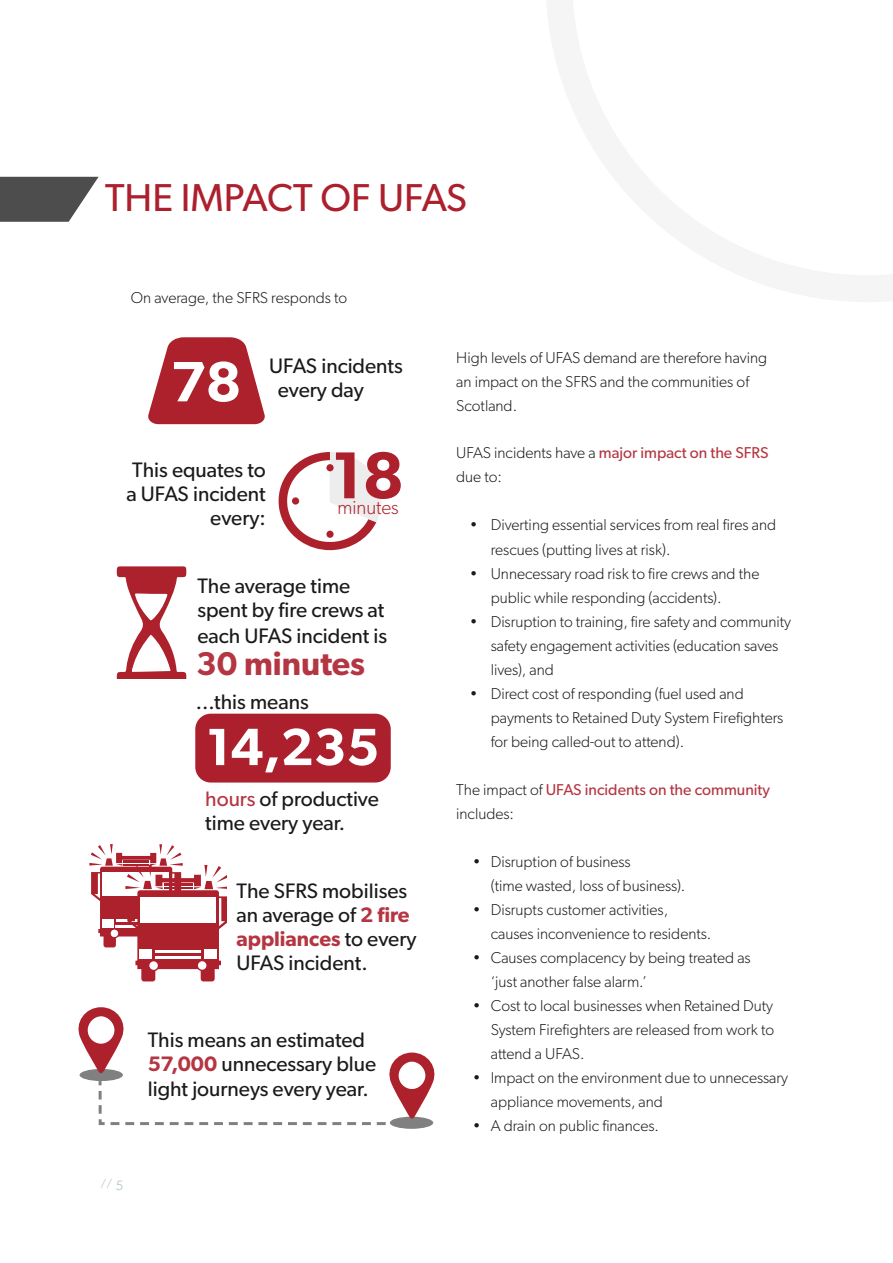
<style>
.page{position:relative;width:893px;height:1263px;background:#fff}
.page>*{position:absolute;margin:0;border:0;box-sizing:border-box;transform-origin:0 0}
.t1{font:600 66.45px "Gibson";color:#ad212d}
.t2{font:600 57px "Gibson";color:#fff}
.t3{font:600 52.5px "Gibson";color:#fff}
.t4{font:39px "Gibson";color:#ac202d}
.t5{font:600 33px "Gibson";color:#b43642}
.t6{font:21px/24.8px "Gibson";color:#1a1a1a}
.t7{font:300 19.35px "Gibson";color:#ad212d}
.t8{font:300 15.75px/24px "Gibson";color:#1a1a1a}
.t9{font:15.75px/24px "Gibson";color:#b43642}
.t10{font:300 10.5px "Gibson";color:#b3b3b3}
.s1{color:#b43642}
.s2{font-weight:600;color:#b43642}
.s3{font-size:13.5px;color:#4d7b8b}
.s4{font-weight:400;color:#b43642}
.s5{font-weight:300;color:#1a1a1a}
</style>
<div class="page">
<svg style="left:0;top:177px;width:99px;height:45px"></svg>
<svg style="left:148px;top:337px;width:117px;height:87px"></svg>
<svg style="left:279px;top:452px;width:102px;height:98px"></svg>
<div style="left:326px;top:464px;width:8px;height:7px;background:#ad212d;border-radius:50%"></div>
<div style="left:326px;top:531px;width:8px;height:7px;background:#ad212d;border-radius:50%"></div>
<div style="left:292px;top:497px;width:7px;height:8px;background:#ad212d;border-radius:50%"></div>
<svg style="left:89px;top:844px;width:137px;height:137px"></svg>
<svg style="left:117px;top:566px;width:69px;height:113px"></svg>
<div style="left:195px;top:714px;width:196px;height:68px;background:#ac202d;border-radius:16px"></div>
<svg style="left:390px;top:1117px;width:43px;height:12px"></svg>
<svg style="left:79px;top:1007px;width:355px;height:119px"></svg>
<p class="t4" style="left:105px;top:174px;width:364px">THE IMPACT OF UFAS</p>
<p class="t8" style="left:131px;top:285px;width:218px">On average, the SFRS responds to</p>
<p class="t2" style="left:171px;top:348px;width:72px">78</p>
<p class="t6" style="left:269px;top:353px;width:135px">UFAS incidents</p>
<p class="t6" style="left:278px;top:377px;width:88px">every day</p>
<p class="t6" style="left:132px;top:457px;width:135px">This equates to</p>
<p class="t6" style="left:126px;top:481px;width:141px">a UFAS incident</p>
<p class="t6" style="left:210px;top:505px;width:57px">every:</p>
<p class="t1" style="left:332px;top:436px;width:74px">18</p>
<p class="t7" style="left:337px;top:495px;width:63px">minutes</p>
<p class="t6" style="left:197px;top:573px;width:191px">The average time spent by fire crews at each UFAS incident is</p>
<p class="t5" style="left:196px;top:644px;width:170px">30 minutes</p>
<p class="t6" style="left:196px;top:689px;width:114px">...this means</p>
<p class="t3" style="left:206px;top:715px;width:175px">14,235</p>
<p class="t6" style="left:205px;top:786px;width:175px"><span class="s1">hours</span> of productive</p>
<p class="t6" style="left:205px;top:810px;width:142px">time every year.</p>
<p class="t6" style="left:236px;top:878px;width:181px;line-height:24px">The SFRS mobilises an average of <span class="s2">2 fire appliances</span> to every<br>UFAS incident.</p>
<p class="t6" style="left:148px;top:1027px;width:230px">This means an estimated<br><span class="s2">57,000</span> unnecessary blue light journeys every year.</p>
<p class="t10" style="left:101px;top:1177px;width:24px">// <span class="s3">5</span></p>
<p class="t8" style="left:456px;top:345px;width:312px">High levels of UFAS demand are therefore having an impact on the SFRS and the communities of<br>Scotland.</p>
<p class="t8" style="left:456px;top:441px;width:314px">UFAS incidents have a <span class="s4">major impact on the SFRS </span>due to:</p>
<p class="t8" style="left:491px;top:513px;width:287px;text-indent:-21px">• Diverting essential services from real fires and rescues (putting lives at risk).</p>
<p class="t8" style="left:491px;top:561px;width:270px;text-indent:-21px">• Unnecessary road risk to fire crews and the public while responding (accidents).</p>
<p class="t8" style="left:491px;top:609px;width:302px;text-indent:-21px">• Disruption to training, fire safety and community safety engagement activities (education saves lives), and</p>
<p class="t8" style="left:491px;top:681px;width:294px;text-indent:-21px">• Direct cost of responding (fuel used and payments to Retained Duty System Firefighters for being called-out to attend).</p>
<p class="t9" style="left:456px;top:777px;width:315px"><span class="s5">The impact of</span> UFAS incidents on the community <span class="s5">includes:</span></p>
<p class="t8" style="left:473px;top:849px;width:159px">• Disruption of business</p>
<p class="t8" style="left:491px;top:873px;width:196px">(time wasted, loss of business).</p>
<p class="t8" style="left:473px;top:897px;width:197px">• Disrupts customer activities,</p>
<p class="t8" style="left:491px;top:921px;width:222px">causes inconvenience to residents.</p>
<p class="t8" style="left:473px;top:945px;width:279px">• Causes complacency by being treated as</p>
<p class="t8" style="left:491px;top:969px;width:158px">‘just another false alarm.’</p>
<p class="t8" style="left:491px;top:993px;width:285px;text-align:justify;text-indent:-18px">• Cost to local businesses when Retained Duty System Firefighters are released from work to attend a UFAS.</p>
<p class="t8" style="left:491px;top:1065px;width:299px;text-indent:-18px">• Impact on the environment due to unnecessary appliance movements, and</p>
<p class="t8" style="left:473px;top:1113px;width:188px">• A drain on public finances.</p>
</div>
